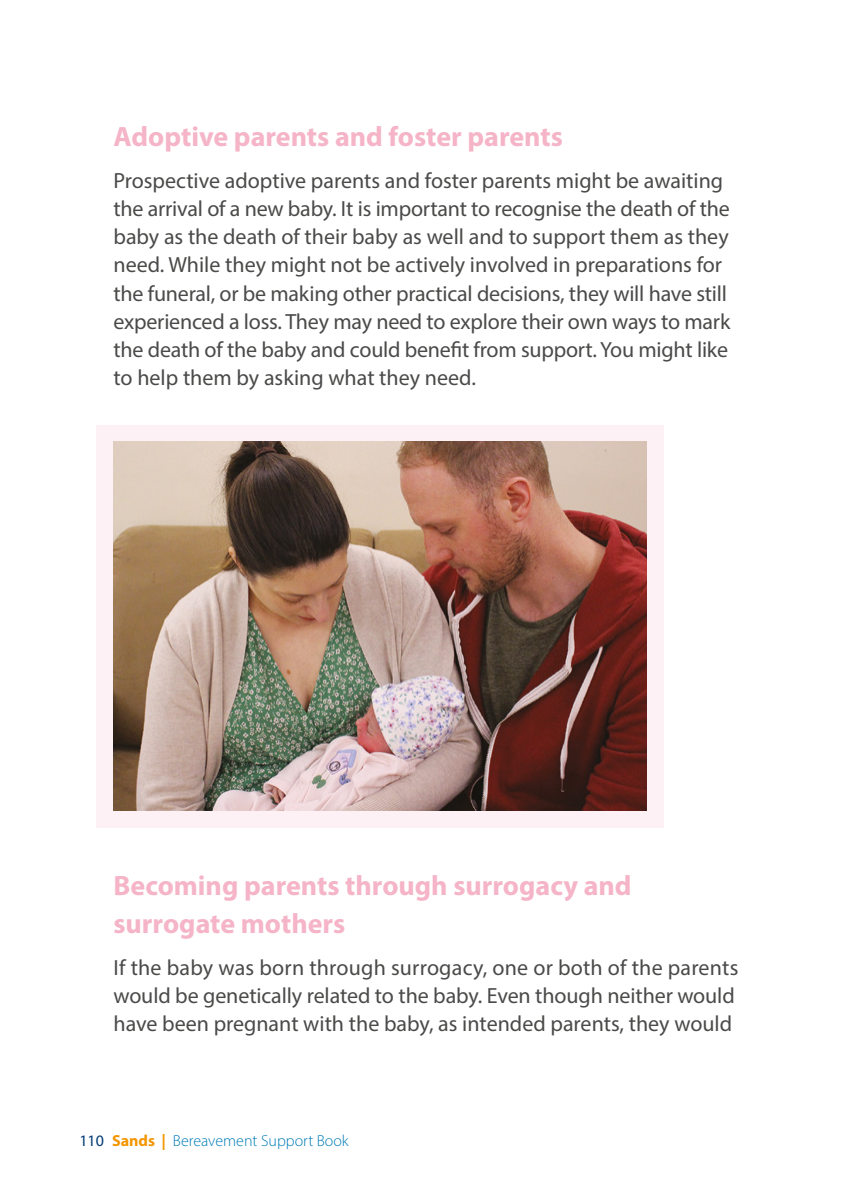
<style>
.page{position:relative;width:842px;height:1191px;background:#fff}
.page>*{position:absolute;margin:0;border:0;box-sizing:border-box;transform-origin:0 0}
.t1{font:700 28px/38px "Myriad Pro";color:#f5b4c7}
.t2{font:22px/28px "Myriad Pro";letter-spacing:-.005em;color:#4a4a49}
.t3{font:300 16px "Myriad Pro";color:#007cb7}
.s1{font-weight:400;color:#003b75}
.s2{font-weight:700;color:#f49600}
</style>
<div class="page">
<div style="left:96px;top:425px;width:567px;height:402px;background:#fdf1f5"></div>
<img style="left:113px;top:442px;width:533px;height:368px">
<p class="t1" style="left:113px;top:117px;width:451px">Adoptive parents and foster parents</p>
<p class="t2" style="left:113px;top:167px;width:618px">Prospective adoptive parents and foster parents might be awaiting the arrival of a new baby. It is important to recognise the death of the baby as the death of their baby as well and to support them as they need. While they might not be actively involved in preparations for the funeral, or be making other practical decisions, they will have still experienced a loss. They may need to explore their own ways to mark the death of the baby and could benefit from support. You might like to help them by asking what they need.</p>
<p class="t1" style="left:113px;top:865px;width:519px">Becoming parents through surrogacy and surrogate mothers</p>
<p class="t2" style="left:113px;top:953px;width:626px">If the baby was born through surrogacy, one or both of the parents would be genetically related to the baby. Even though neither would have been pregnant with the baby, as intended parents, they would</p>
<p class="t3" style="left:79px;top:1130px;width:271px"><span class="s1">110</span> <span class="s2">Sands |</span> Bereavement Support Book</p>
</div>
